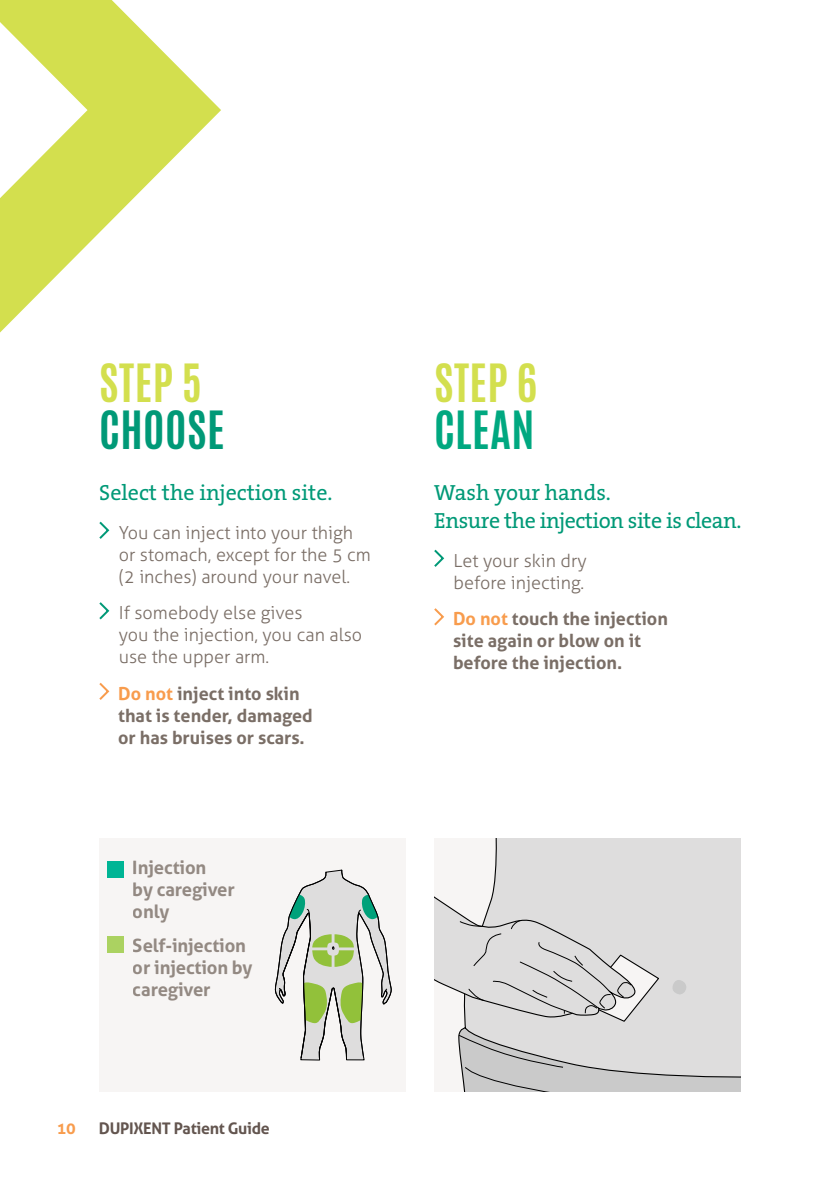
<style>
.page{position:relative;width:840px;height:1191px;background:#fff}
.page>*{position:absolute;margin:0;border:0;box-sizing:border-box;transform-origin:0 0}
.t1{font:700 44px "Antonio";letter-spacing:.01em;color:#d3df4e}
.t2{font:700 44px "Antonio";letter-spacing:.01em;color:#097}
.t3{font:700 44px "Antonio";letter-spacing:.01em;color:#00a880}
.t4{font:22px/28px "The Serif B W5 Plain";letter-spacing:-.02em;color:#097}
.t5{font:22px "The Serif B W5 Plain";color:#097}
.t6{font:700 18.4px/22px "Aller";letter-spacing:-.01em;color:#7a6e66}
.t7{font:300 18px/22px "Aller";color:#7a6e66}
.t8{font:700 18px/22px "Aller";color:#7a6e66}
.t9{font:700 16px "Aller";letter-spacing:-.02em;color:#63554f}
.t10{font:700 16px "Aller";color:#f89c4d}
.s1{color:#f89c4d}
</style>
<div class="page">
<svg style="left:0;top:0;width:221px;height:333px"></svg>
<div style="left:99px;top:838px;width:306px;height:253px;background:#f7f5f4"></div>
<svg style="left:274px;top:869px;width:117px;height:191px"></svg>
<svg style="left:456px;top:838px;width:284px;height:40px;background:#e0dfdf"></svg>
<svg style="left:434px;top:878px;width:306px;height:213px;background:#d7d6d6"></svg>
<svg style="left:99px;top:521px;width:11px;height:18px"></svg>
<svg style="left:99px;top:602px;width:11px;height:18px"></svg>
<svg style="left:99px;top:682px;width:11px;height:18px"></svg>
<svg style="left:434px;top:549px;width:11px;height:18px"></svg>
<svg style="left:434px;top:608px;width:10px;height:18px"></svg>
<div style="left:107px;top:935px;width:16px;height:17px;background:#abd261"></div>
<div style="left:107px;top:860px;width:16px;height:17px;background:#00b595"></div>
<h1 class="t1" style="left:99px;top:350px;width:104px">STEP 5</h1>
<h1 class="t2" style="left:99px;top:397px;width:127px">CHOOSE</h1>
<p class="t5" style="left:99px;top:478px;width:235px">Select the injection site.</p>
<p class="t7" style="left:119px;top:521px;width:253px">You can inject into your thigh or stomach, except for the 5 cm (2 inches) around your navel.</p>
<p class="t7" style="left:119px;top:602px;width:245px">If somebody else gives<br>you the injection, you can also use the upper arm.</p>
<p class="t8" style="left:118px;top:682px;width:196px"><span class="s1">Do not</span> inject into skin that is tender, damaged or has bruises or scars.</p>
<p class="t6" style="left:133px;top:856px;width:103px">Injection<br>by caregiver only</p>
<p class="t6" style="left:133px;top:934px;width:121px">Self-injection or injection by caregiver</p>
<p class="t10" style="left:57px;top:1118px;width:20px">10</p>
<p class="t9" style="left:99px;top:1118px;width:172px">DUPIXENT Patient Guide</p>
<h1 class="t1" style="left:434px;top:350px;width:104px">STEP 6</h1>
<h1 class="t3" style="left:434px;top:397px;width:102px">CLEAN</h1>
<p class="t4" style="left:434px;top:478px;width:309px">Wash your hands.<br>Ensure the injection site is clean.</p>
<p class="t7" style="left:453px;top:549px;width:134px">Let your skin dry before injecting.</p>
<p class="t8" style="left:452px;top:608px;width:216px"><span class="s1">Do not</span> touch the injection site again or blow on it before the injection.</p>
</div>
